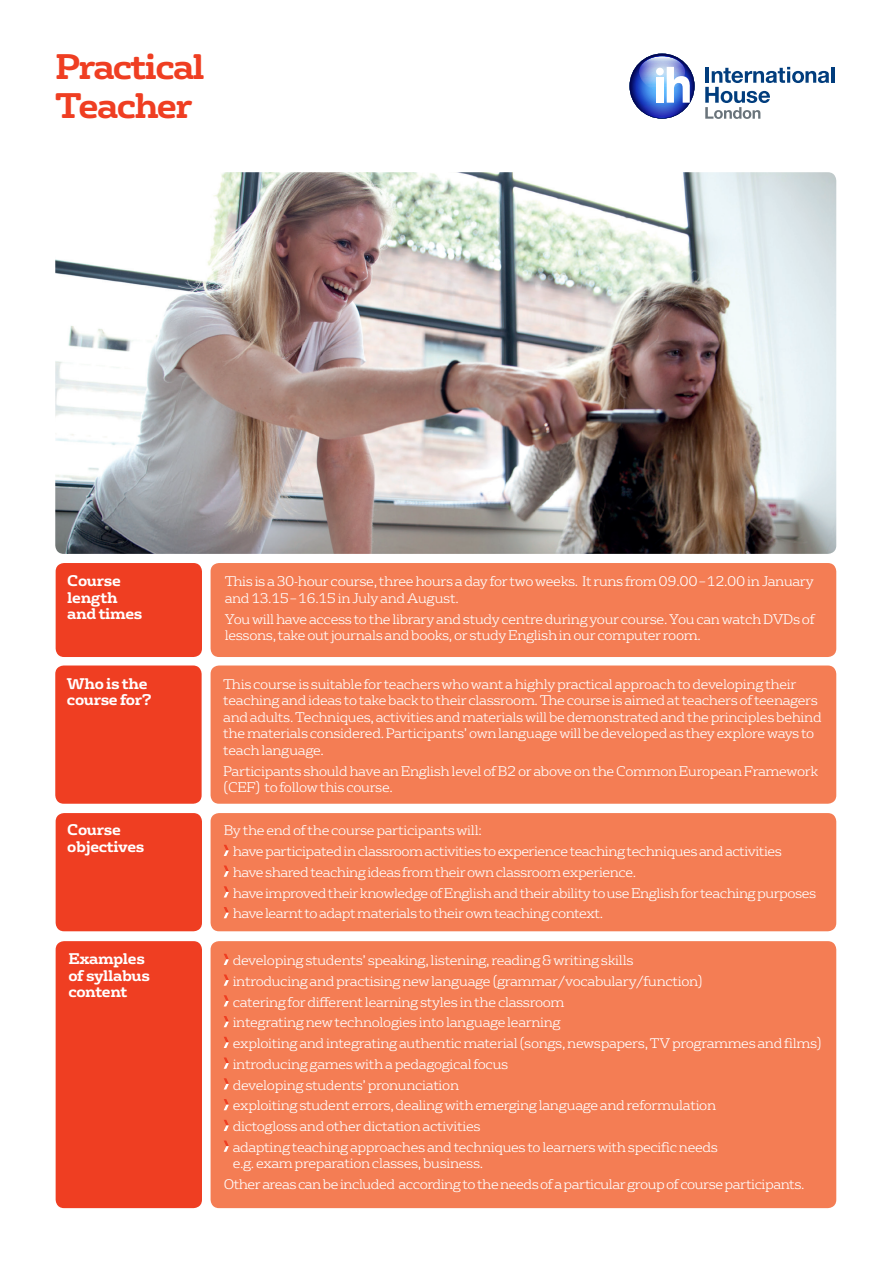
<style>
.page{position:relative;width:893px;height:1263px;background:#fff}
.page>*{position:absolute;margin:0;border:0;box-sizing:border-box;transform-origin:0 0}
.t1{font:700 34.5px/39px "FS Rufus";letter-spacing:-.05em;color:#ef3e22}
.t2{font:700 15px/16.5px "FS Rufus";letter-spacing:-.025em;color:#fff}
.t3{font:300 13.5px/20.7px "FS Rufus";letter-spacing:-.025em;color:#fff}
</style>
<div class="page">
<div style="left:56px;top:563px;width:146px;height:94px;background:#ef3e22;border-radius:9px"></div>
<div style="left:55px;top:665px;width:147px;height:139px;background:#ef3e22;border-radius:9px"></div>
<div style="left:56px;top:813px;width:146px;height:118px;background:#ef3e22;border-radius:9px"></div>
<div style="left:56px;top:941px;width:146px;height:267px;background:#ef3e22;border-radius:9px"></div>
<div style="left:211px;top:563px;width:625px;height:94px;background:#f47d54;border-radius:9px"></div>
<img style="left:55px;top:172px;width:781px;height:382px">
<div style="left:211px;top:665px;width:625px;height:139px;background:#f47d54;border-radius:9px"></div>
<div style="left:211px;top:813px;width:625px;height:118px;background:#f47d54;border-radius:9px"></div>
<div style="left:211px;top:941px;width:625px;height:267px;background:#f47d54;border-radius:9px"></div>
<svg style="left:224px;top:845px;width:5px;height:11px"></svg>
<svg style="left:224px;top:865px;width:5px;height:12px"></svg>
<svg style="left:224px;top:886px;width:5px;height:11px"></svg>
<svg style="left:224px;top:907px;width:5px;height:11px"></svg>
<svg style="left:224px;top:954px;width:5px;height:11px"></svg>
<svg style="left:224px;top:974px;width:5px;height:12px"></svg>
<svg style="left:224px;top:995px;width:5px;height:11px"></svg>
<svg style="left:224px;top:1016px;width:5px;height:11px"></svg>
<svg style="left:224px;top:1037px;width:5px;height:11px"></svg>
<svg style="left:224px;top:1057px;width:5px;height:12px"></svg>
<svg style="left:224px;top:1078px;width:5px;height:11px"></svg>
<svg style="left:224px;top:1099px;width:5px;height:11px"></svg>
<svg style="left:224px;top:1120px;width:5px;height:11px"></svg>
<svg style="left:224px;top:1140px;width:5px;height:12px"></svg>
<hr style="left:831px;top:67px;width:3px;height:16px;background:#013d7d">
<svg style="left:629px;top:54px;width:66px;height:65px"></svg>
<svg style="left:633px;top:56px;width:59px;height:62px"></svg>
<svg style="left:705px;top:67px;width:124px;height:52px"></svg>
<h1 class="t1" style="left:55px;top:44px;width:151px">Practical<br>Teacher</h1>
<p class="t2" style="left:67px;top:571px;width:77px">Course length and times</p>
<p class="t2" style="left:67px;top:674px;width:86px">Who is the course for?</p>
<p class="t2" style="left:67px;top:820px;width:79px">Course objectives</p>
<p class="t2" style="left:68px;top:949px;width:83px">Examples of syllabus content</p>
<p class="t3" style="left:225px;top:572px;width:591px;line-height:16.5px">This is a 30-hour course, three hours a day for two weeks. It runs from 09.00 – 12.00 in January and 13.15 – 16.15 in July and August.</p>
<p class="t3" style="left:225px;top:609px;width:591px;line-height:16.5px">You will have access to the library and study centre during your course. You can watch DVDs of lessons, take out journals and books, or study English in our computer room.</p>
<p class="t3" style="left:223px;top:674px;width:600px;line-height:16.5px">This course is suitable for teachers who want a highly practical approach to developing their teaching and ideas to take back to their classroom. The course is aimed at teachers of teenagers and adults. Techniques, activities and materials will be demonstrated and the principles behind the materials considered. Participants’ own language will be developed as they explore ways to teach language.</p>
<p class="t3" style="left:223px;top:761px;width:596px;line-height:16.5px">Participants should have an English level of B2 or above on the Common European Framework (CEF) to follow this course.</p>
<p class="t3" style="left:233px;top:819px;width:585px;text-indent:-9px">By the end of the course participants will:<br>have participated in classroom activities to experience teaching techniques and activities have shared teaching ideas from their own classroom experience.<br>have improved their knowledge of English and their ability to use English for teaching purposes have learnt to adapt materials to their own teaching context.</p>
<p class="t3" style="left:233px;top:949px;width:591px">developing students’ speaking, listening, reading &amp; writing skills<br>introducing and practising new language (grammar/vocabulary/function)<br>catering for different learning styles in the classroom<br>integrating new technologies into language learning<br>exploiting and integrating authentic material (songs, newspapers, TV programmes and films) introducing games with a pedagogical focus<br>developing students’ pronunciation<br>exploiting student errors, dealing with emerging language and reformulation<br>dictogloss and other dictation activities<br>adapting teaching approaches and techniques to learners with specific needs</p>
<p class="t3" style="left:224px;top:1152px;width:582px;text-indent:9px">e.g. exam preparation classes, business.<br>Other areas can be included according to the needs of a particular group of course participants.</p>
</div>
